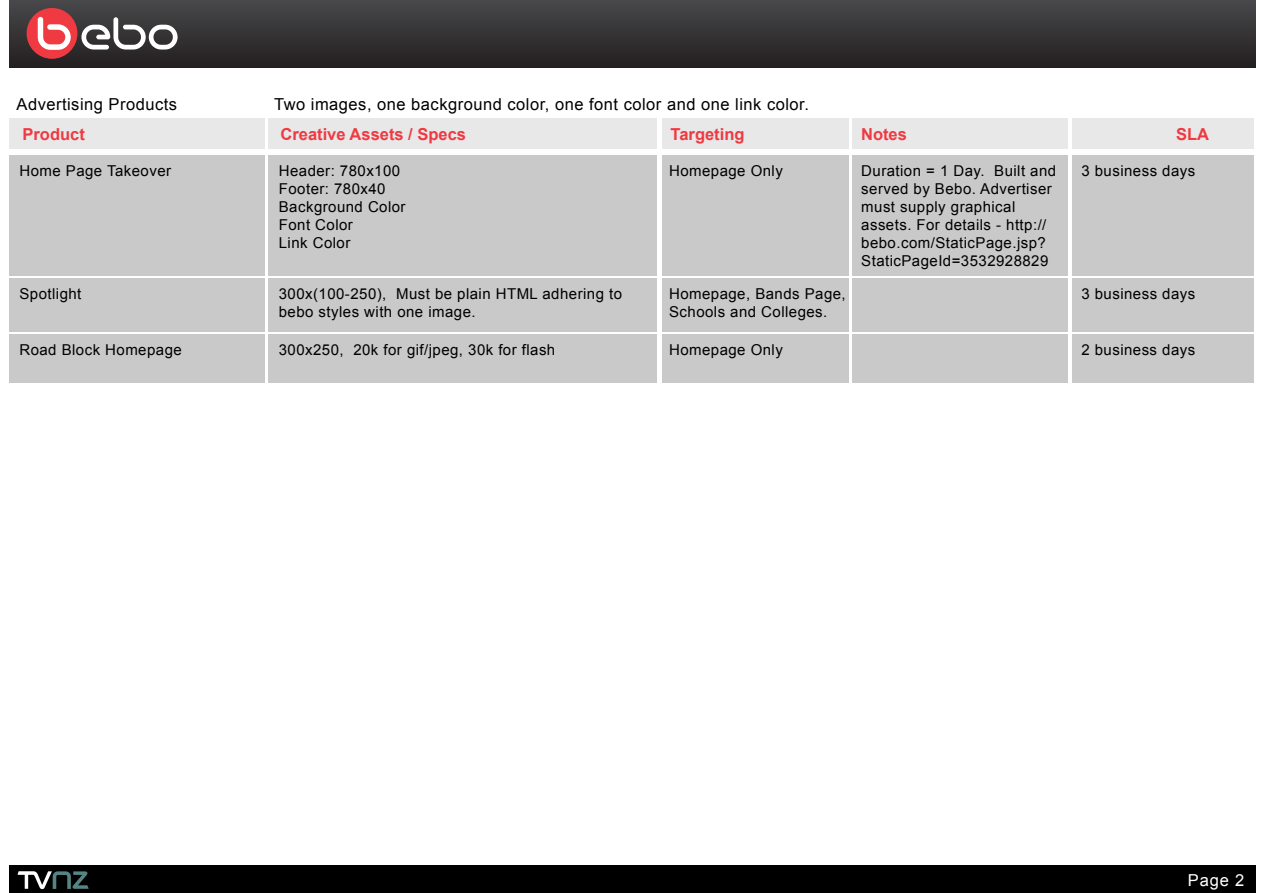
<style>
.page{position:relative;width:1263px;height:893px;background:#fff}
.page>*{position:absolute;margin:0;border:0;box-sizing:border-box;transform-origin:0 0}
.t1{font:16.5px/30px "Arial";letter-spacing:.03em;color:#000}
.t2{font:700 16.5px "Arial";color:#ef3a42}
.t3{font:16.5px "Arial";color:#fff}
.t4{font:15px/18px "Arial";letter-spacing:.03em;color:#000}
.s1{font-weight:700;color:#ef3a42}
</style>
<div class="page">
<div style="left:1072px;top:118px;width:181px;height:31px;background:#e8e8e8"></div>
<div style="left:1072px;top:155px;width:181px;height:120px;background:#c9c9c9"></div>
<div style="left:1072px;top:278px;width:181px;height:53px;background:#c9c9c9"></div>
<div style="left:1072px;top:334px;width:181px;height:49px;background:#c9c9c9"></div>
<div style="left:852px;top:118px;width:216px;height:31px;background:#e8e8e8"></div>
<div style="left:852px;top:155px;width:216px;height:120px;background:#c9c9c9"></div>
<div style="left:852px;top:278px;width:216px;height:53px;background:#c9c9c9"></div>
<div style="left:852px;top:334px;width:216px;height:49px;background:#c9c9c9"></div>
<div style="left:662px;top:118px;width:186px;height:31px;background:#e8e8e8"></div>
<div style="left:662px;top:155px;width:186px;height:120px;background:#c9c9c9"></div>
<div style="left:662px;top:278px;width:186px;height:53px;background:#c9c9c9"></div>
<div style="left:662px;top:334px;width:186px;height:49px;background:#c9c9c9"></div>
<div style="left:269px;top:118px;width:388px;height:31px;background:#e8e8e8"></div>
<div style="left:269px;top:155px;width:388px;height:120px;background:#c9c9c9"></div>
<div style="left:269px;top:278px;width:388px;height:53px;background:#c9c9c9"></div>
<div style="left:269px;top:334px;width:388px;height:49px;background:#c9c9c9"></div>
<div style="left:9px;top:119px;width:255px;height:30px;background:#e8e8e8"></div>
<div style="left:9px;top:0;width:1246px;height:67px;background:linear-gradient(to bottom,#48484a,#231f20)"></div>
<div style="left:9px;top:866px;width:1246px;height:27px;background:#000"></div>
<svg style="left:18px;top:871px;width:71px;height:18px"></svg>
<svg style="left:81px;top:17px;width:97px;height:33px"></svg>
<div style="left:27px;top:8px;width:50px;height:51px;background:#ef3a42;border-radius:50%"></div>
<svg style="left:38px;top:17px;width:33px;height:33px"></svg>
<div style="left:9px;top:156px;width:255px;height:120px;background:#c9c9c9"></div>
<div style="left:9px;top:278px;width:255px;height:54px;background:#c9c9c9"></div>
<div style="left:9px;top:334px;width:255px;height:49px;background:#c9c9c9"></div>
<p class="t1" style="left:23px;top:89px;width:156px;text-indent:-6px">Advertising Products<br><span class="s1">Product</span></p>
<p class="t1" style="left:274px;top:89px;width:536px">Two images, one background color, one font color and one link color.</p>
<p class="t2" style="left:280px;top:123px;width:187px">Creative Assets / Specs</p>
<p class="t2" style="left:670px;top:123px;width:75px">Targeting</p>
<p class="t2" style="left:861px;top:123px;width:47px">Notes</p>
<p class="t2" style="left:1176px;top:123px;width:34px">SLA</p>
<p class="t4" style="left:20px;top:162px;width:153px">Home Page Takeover</p>
<p class="t4" style="left:20px;top:285px;width:63px">Spotlight</p>
<p class="t4" style="left:19px;top:341px;width:164px">Road Block Homepage</p>
<p class="t4" style="left:279px;top:162px;width:128px">Header: 780x100<br>Footer: 780x40<br>Background Color<br>Font Color<br>Link Color</p>
<p class="t4" style="left:279px;top:285px;width:345px">300x(100-250), Must be plain HTML adhering to bebo styles with one image.</p>
<p class="t4" style="left:279px;top:341px;width:278px">300x250, 20k for gif/jpeg, 30k for flash</p>
<p class="t4" style="left:669px;top:162px;width:115px">Homepage Only</p>
<p class="t4" style="left:669px;top:285px;width:178px">Homepage, Bands Page,<br>Schools and Colleges.</p>
<p class="t4" style="left:669px;top:341px;width:115px">Homepage Only</p>
<p class="t4" style="left:861px;top:162px;width:196px">Duration = 1 Day. Built and served by Bebo. Advertiser must supply graphical assets. For details - http:// bebo.com/StaticPage.jsp?<br>StaticPageId=3532928829</p>
<p class="t4" style="left:1081px;top:162px;width:115px">3 business days</p>
<p class="t4" style="left:1081px;top:285px;width:115px">3 business days</p>
<p class="t4" style="left:1081px;top:340px;width:115px">2 business days</p>
<p class="t3" style="left:1188px;top:869px;width:58px">Page 2</p>
</div>
